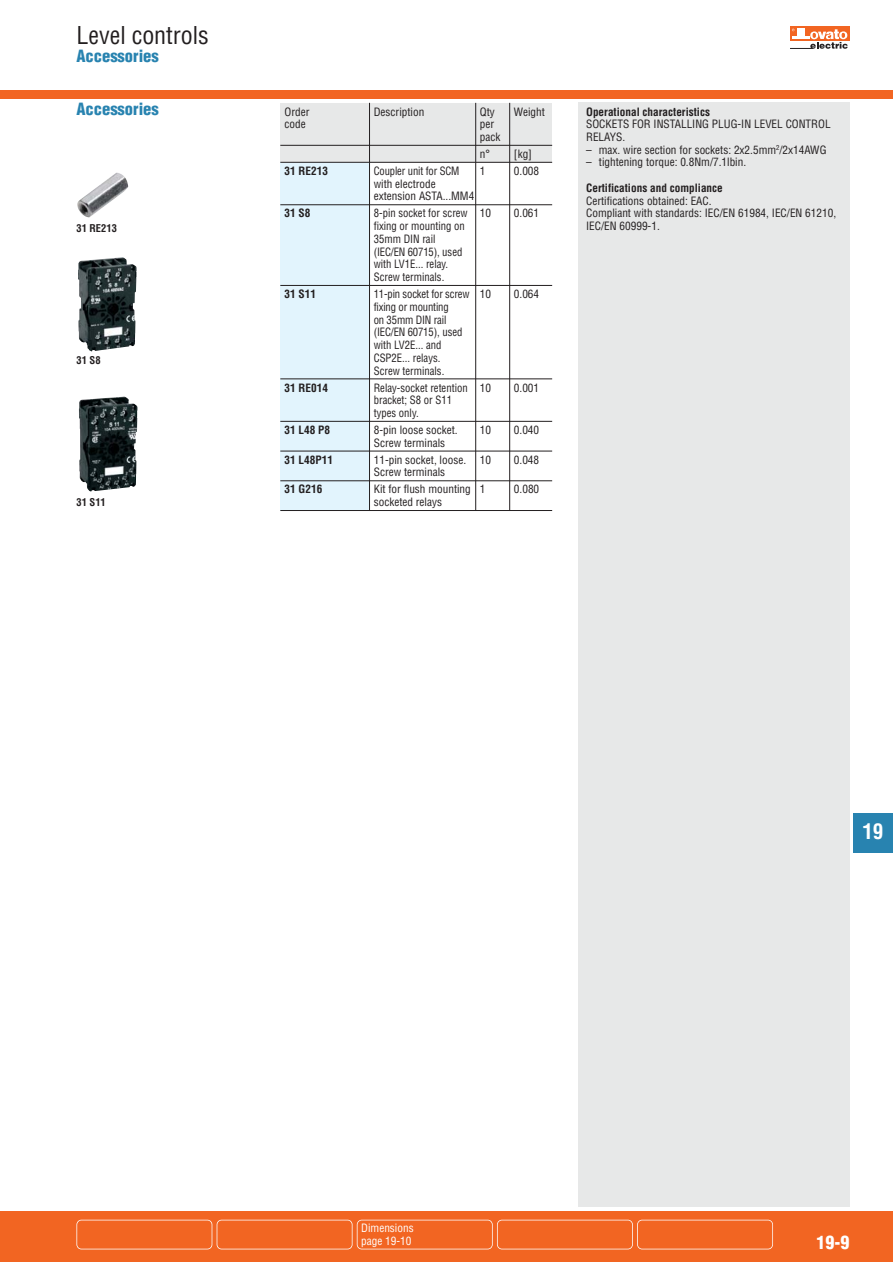
<style>
.page{position:relative;width:893px;height:1263px;background:#fff}
.page>*{position:absolute;margin:0;border:0;box-sizing:border-box;transform-origin:0 0}
.t1{font:condensed 24px "Helvetica";color:#231f20}
.t2{font:700 condensed 21px "Helvetica";color:#fff}
.t3{font:900 condensed 18px "Helvetica";color:#fff}
.t4{font:900 condensed 16.5px "Helvetica";color:#2883b0}
.t5{font:condensed 11.25px/12.8px "Helvetica";color:#231f20}
.t6{font:condensed 11.25px/12.8px "Helvetica";color:#231f20;scale:.95 1}
.t7{font:700 condensed 11.25px "Helvetica";color:#231f20}
.t8{font:condensed 11.25px/12.8px "Helvetica";color:#fff}
.t9{font:condensed 11.25px "Helvetica";color:#231f20;scale:.94 1}
.t10{font:700 condensed 10.5px "Helvetica";color:#231f20}
</style>
<div class="page">
<div style="left:854px;top:814px;width:39px;height:39px;background:#2883b0"></div>
<div style="left:578px;top:103px;width:271px;height:1104px;background:#e7e8e8"></div>
<div style="left:0;top:1211px;width:893px;height:51px;background:#f26522"></div>
<div style="left:76px;top:1220px;width:136px;height:29px;border:1px solid #fff;border-radius:5px"></div>
<div style="left:217px;top:1220px;width:135px;height:29px;border:1px solid #fff;border-radius:5px"></div>
<div style="left:357px;top:1220px;width:136px;height:29px;border:1px solid #fff;border-radius:5px"></div>
<div style="left:497px;top:1220px;width:136px;height:29px;border:1px solid #fff;border-radius:5px"></div>
<div style="left:637px;top:1220px;width:136px;height:29px;border:1px solid #fff;border-radius:5px"></div>
<div style="left:0;top:90px;width:893px;height:9px;background:#f26522"></div>
<div style="left:790px;top:26px;width:59px;height:15px;background:#f26522"></div>
<svg style="left:790px;top:29px;width:58px;height:20px"></svg>
<img style="left:78px;top:257px;width:59px;height:95px">
<img style="left:77px;top:172px;width:51px;height:46px">
<img style="left:79px;top:396px;width:58px;height:96px">
<div style="left:280px;top:103px;width:272px;height:59px;background:#e7e8e8"></div>
<div style="left:280px;top:162px;width:89px;height:349px;background:#e2f4fd"></div>
<hr style="left:280px;top:145px;width:272px;height:1px;background:#231f20">
<hr style="left:280px;top:162px;width:272px;height:1px;background:#231f20">
<hr style="left:280px;top:205px;width:272px;height:1px;background:#231f20">
<hr style="left:280px;top:285px;width:272px;height:1px;background:#231f20">
<hr style="left:280px;top:379px;width:272px;height:1px;background:#231f20">
<hr style="left:280px;top:421px;width:272px;height:1px;background:#231f20">
<hr style="left:280px;top:451px;width:272px;height:1px;background:#231f20">
<hr style="left:280px;top:481px;width:272px;height:1px;background:#231f20">
<hr style="left:280px;top:510px;width:272px;height:1px;background:#231f20">
<hr style="left:369px;top:103px;width:1px;height:59px;background:#231f20">
<hr style="left:369px;top:162px;width:1px;height:349px;background:#231f20">
<hr style="left:475px;top:162px;width:1px;height:349px;background:#231f20">
<hr style="left:509px;top:162px;width:1px;height:349px;background:#231f20">
<hr style="left:475px;top:103px;width:1px;height:59px;background:#231f20">
<hr style="left:509px;top:103px;width:1px;height:59px;background:#231f20">
<h1 class="t1" style="left:76px;top:26px;width:134px">Level controls</h1>
<h3 class="t4" style="left:76px;top:50px;width:84px">Accessories</h3>
<h3 class="t4" style="left:76px;top:103px;width:84px">Accessories</h3>
<p class="t5" style="left:285px;top:106px;width:26px">Order</p>
<p class="t5" style="left:374px;top:106px;width:52px">Description</p>
<p class="t5" style="left:480px;top:106px;width:16px">Qty</p>
<p class="t5" style="left:514px;top:106px;width:33px">Weight</p>
<p class="t5" style="left:285px;top:119px;width:23px">code</p>
<p class="t5" style="left:480px;top:119px;width:22px">per pack</p>
<p class="t5" style="left:480px;top:148px;width:12px">n°</p>
<p class="t5" style="left:514px;top:148px;width:20px">[kg]</p>
<p class="t7" style="left:285px;top:167px;width:45px">31 RE213</p>
<p class="t9" style="left:374px;top:167px;width:93px">Coupler unit for SCM</p>
<p class="t5" style="left:480px;top:165px;width:7px">1</p>
<p class="t5" style="left:514px;top:165px;width:27px">0.008</p>
<p class="t5" style="left:374px;top:178px;width:102px">with electrode extension ASTA...MM4</p>
<p class="t7" style="left:285px;top:209px;width:27px">31 S8</p>
<p class="t6" style="left:374px;top:208px;width:125px">8-pin socket for screw 10</p>
<p class="t5" style="left:514px;top:208px;width:27px">0.061</p>
<p class="t6" style="left:374px;top:221px;width:97px">fixing or mounting on<br>35mm DIN rail (IEC/EN 60715), used with LV1E... relay.<br>Screw terminals.</p>
<p class="t7" style="left:285px;top:290px;width:33px">31 S11</p>
<p class="t6" style="left:374px;top:289px;width:125px">11-pin socket for screw 10</p>
<p class="t5" style="left:514px;top:289px;width:27px">0.064</p>
<p class="t6" style="left:374px;top:301px;width:95px">fixing or mounting<br>on 35mm DIN rail (IEC/EN 60715), used with LV2E... and<br>CSP2E... relays.<br>Screw terminals.</p>
<p class="t7" style="left:285px;top:383px;width:45px">31 RE014</p>
<p class="t6" style="left:374px;top:382px;width:125px">Relay-socket retention 10</p>
<p class="t5" style="left:514px;top:382px;width:27px">0.001</p>
<p class="t6" style="left:374px;top:395px;width:84px">bracket; S8 or S11 types only.</p>
<p class="t7" style="left:285px;top:426px;width:47px">31 L48 P8</p>
<p class="t5" style="left:374px;top:424px;width:85px">8-pin loose socket.</p>
<p class="t5" style="left:480px;top:424px;width:13px">10</p>
<p class="t5" style="left:514px;top:424px;width:27px">0.040</p>
<p class="t5" style="left:374px;top:437px;width:73px">Screw terminals</p>
<p class="t7" style="left:285px;top:455px;width:50px">31 L48P11</p>
<p class="t5" style="left:374px;top:454px;width:119px">11-pin socket, loose. 10</p>
<p class="t5" style="left:514px;top:454px;width:27px">0.048</p>
<p class="t5" style="left:374px;top:467px;width:73px">Screw terminals</p>
<p class="t7" style="left:285px;top:485px;width:39px">31 G216</p>
<p class="t5" style="left:374px;top:484px;width:113px">Kit for flush mounting 1</p>
<p class="t5" style="left:514px;top:484px;width:27px">0.080</p>
<p class="t5" style="left:374px;top:497px;width:70px">socketed relays</p>
<p class="t10" style="left:76px;top:225px;width:42px">31 RE213</p>
<p class="t10" style="left:76px;top:356px;width:26px">31 S8</p>
<p class="t10" style="left:76px;top:498px;width:31px">31 S11</p>
<p class="t7" style="left:586px;top:107px;width:125px">Operational characteristics</p>
<p class="t5" style="left:586px;top:119px;width:246px">SOCKETS FOR INSTALLING PLUG-IN LEVEL CONTROL<br>RELAYS.</p>
<p class="t5" style="left:586px;top:144px;width:242px">– max. wire section for sockets: 2x2.5mm<sup>2</sup>/2x14AWG</p>
<p class="t5" style="left:586px;top:157px;width:162px">– tightening torque: 0.8Nm/7.1lbin.</p>
<p class="t7" style="left:586px;top:184px;width:138px">Certifications and compliance</p>
<p class="t5" style="left:586px;top:195px;width:252px">Certifications obtained: EAC.<br>Compliant with standards: IEC/EN 61984, IEC/EN 61210,<br>IEC/EN 60999-1.</p>
<h2 class="t2" style="left:862px;top:824px;width:22px">19</h2>
<p class="t8" style="left:361px;top:1222px;width:54px">Dimensions page 19-10</p>
<h3 class="t3" style="left:816px;top:1236px;width:34px">19-9</h3>
</div>
